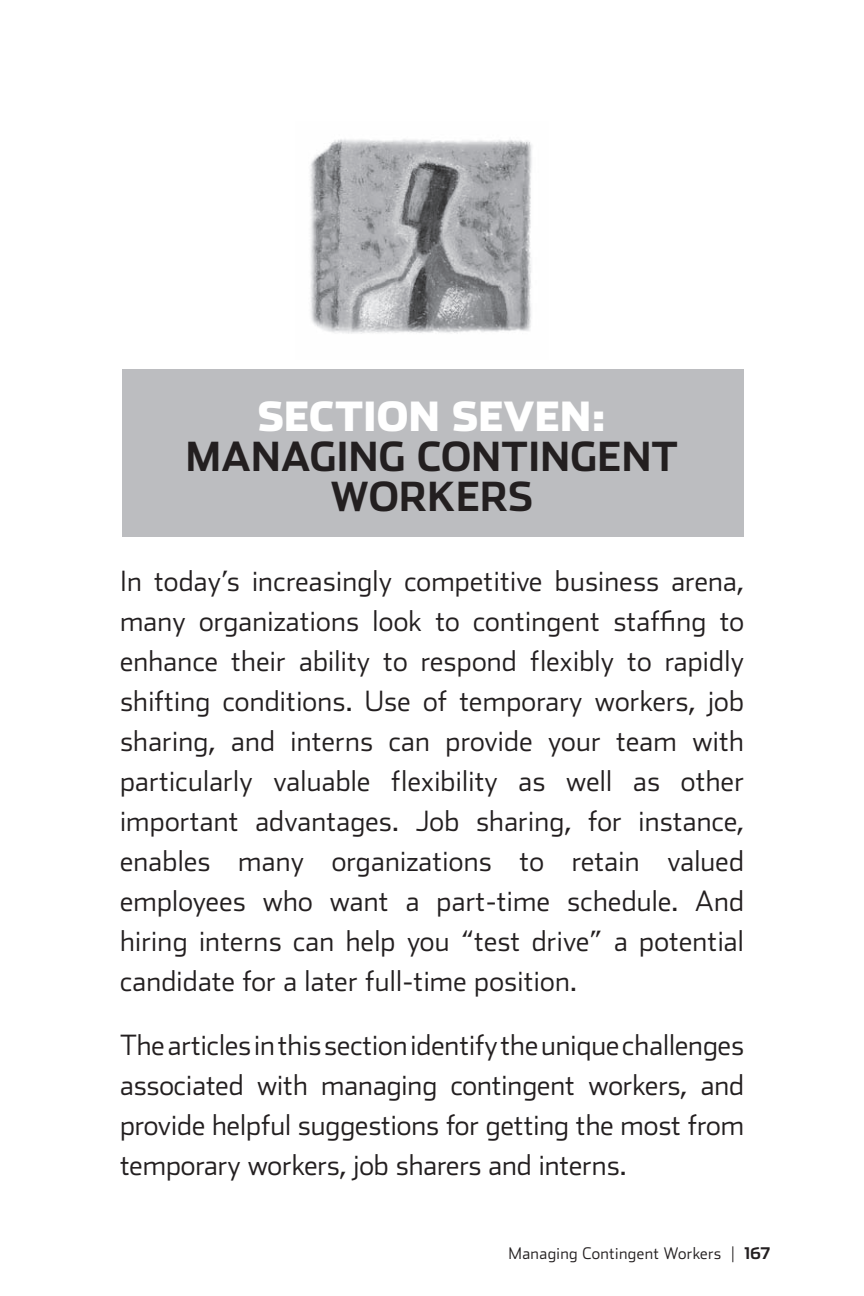
<style>
.page{position:relative;width:864px;height:1296px;background:#fff}
.page>*{position:absolute;margin:0;border:0;box-sizing:border-box;transform-origin:0 0}
.t1{font:700 40px/40px "Stainless";letter-spacing:.01em;color:#231f20}
.t2{font:900 40px "Stainless";letter-spacing:.01em;color:#fff}
.t3{font:300 28px/40px "Stainless";color:#231f20;text-align:justify}
.t4{font:300 16px "Stainless";letter-spacing:.025em;color:#231f20}
.s1{font-weight:700}
</style>
<div class="page">
<div style="left:122px;top:369px;width:622px;height:168px;background:#bcbdc0"></div>
<img style="left:310px;top:139px;width:222px;height:195px">
<h1 class="t2" style="left:258px;top:391px;width:350px">SECTION SEVEN:</h1>
<h1 class="t1" style="left:331px;top:435px;width:338px;text-indent:-145px">MANAGING CONTI NGENT<br>WORKERS</h1>
<p class="t3" style="left:120px;top:560px;width:626px">In today’s increasingly competitive business arena, many organizations look to contingent staffing to enhance their ability to respond flexibly to rapidly shifting conditions. Use of temporary workers, job sharing, and interns can provide your team with particularly valuable flexibility as well as other important advantages. Job sharing, for instance, enables many organizations to retain valued employees who want a part-time schedule. And hiring interns can help you “test drive” a potential candidate for a later full-time position.</p>
<p class="t3" style="left:120px;top:1024px;width:626px">The articles in this section identify the unique challenges associated with managing contingent workers, and provide helpful suggestions for getting the most from temporary workers, job sharers and interns.</p>
<p class="t4" style="left:508px;top:1244px;width:263px">Managing Contingent Workers | <span class="s1">167</span></p>
</div>
